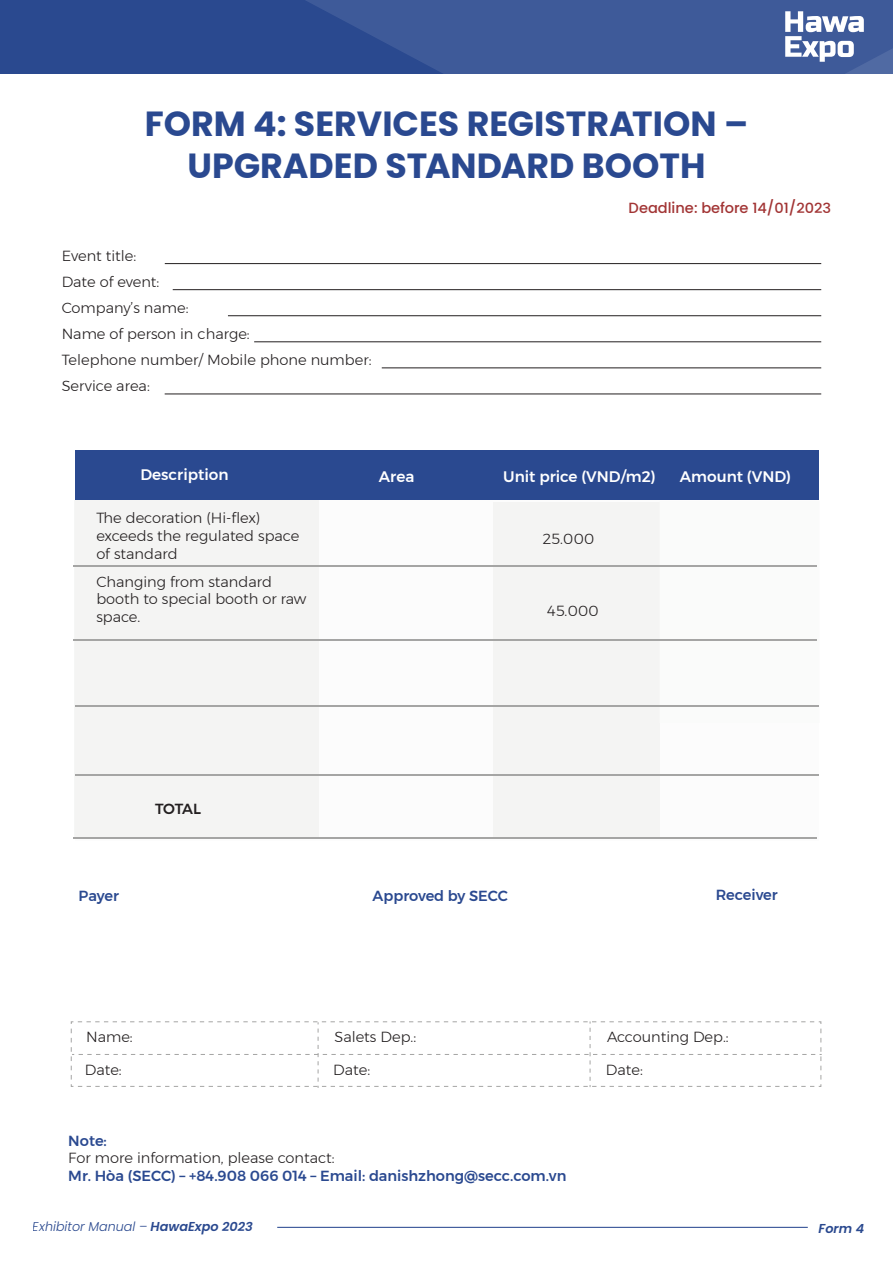
<style>
.page{position:relative;width:893px;height:1263px;background:#fff}
.page>*{position:absolute;margin:0;border:0;box-sizing:border-box;transform-origin:0 0}
.t1{font:34.8px/41.4px "SVN Poppins Bold";color:#2a4990;text-align:center}
.t2{font:500 15.3px "Montserrat";color:#fff}
.t3{font:300 14.55px/26.1px "Montserrat";color:#231f20}
.t4{font:500 14.55px "Montserrat";color:#2a4990}
.t5{font:14.55px "SVN Poppins Medium";color:#a23535}
.t6{font:500 14.55px "Montserrat";letter-spacing:-.03em;color:#231f20}
.t7{font:italic 700 12.9px "SVN Poppins Semi";color:#2a498f}
.t8{font:italic 12.75px "SVN Poppins Light";color:#2a498f}
.s1{font-family:"SVN Poppins Semi";font-weight:700;font-size:12.9px}
</style>
<div class="page">
<hr style="left:277px;top:1227px;width:531px;height:1px;background:#2b4a91">
<div style="left:0;top:0;width:893px;height:73px;background:#2a498f"></div>
<svg style="left:213px;top:0;width:680px;height:74px;fill:#3e5a99"></svg>
<svg style="left:530px;top:11px;width:363px;height:63px;background:#4d66a0"></svg>
<hr style="left:165px;top:263px;width:656px;height:1px;background:#231f20">
<hr style="left:173px;top:289px;width:648px;height:1px;background:#231f20">
<hr style="left:228px;top:315px;width:593px;height:1px;background:#231f20">
<hr style="left:254px;top:341px;width:567px;height:1px;background:#231f20">
<hr style="left:382px;top:368px;width:439px;height:1px;background:#231f20">
<hr style="left:165px;top:394px;width:656px;height:1px;background:#231f20">
<svg style="left:71px;top:1021px;width:751px;height:67px"></svg>
<div style="left:75px;top:500px;width:744px;height:340px;background:#f9faf9"></div>
<div style="left:75px;top:450px;width:744px;height:50px;background:#2a4990"></div>
<div style="left:75px;top:500px;width:244px;height:338px;background:#f4f4f3"></div>
<div style="left:493px;top:502px;width:166px;height:336px;background:#f4f4f3"></div>
<div style="left:659px;top:502px;width:161px;height:221px;background:#f9faf9"></div>
<hr style="left:75px;top:705px;width:744px;height:1px;background:#a5a5a4">
<hr style="left:75px;top:774px;width:744px;height:2px;background:#a5a5a4">
<hr style="left:73px;top:838px;width:744px;height:1px;background:#a5a5a4">
<hr style="left:73px;top:640px;width:744px;height:1px;background:#a5a5a4">
<hr style="left:73px;top:565px;width:744px;height:2px;background:#a5a5a4">
<h1 class="t1" style="left:145px;top:101px;width:605px">FORM 4: SERVICES REGISTRATION –<br>UPGRADED STANDARD BOOTH</h1>
<p class="t5" style="left:629px;top:197px;width:204px">Deadline: before 14/01/2023</p>
<p class="t3" style="left:62px;top:242px;width:311px">Event title:<br>Date of event:<br>Company’s name:<br>Name of person in charge:<br>Telephone number/ Mobile phone number:<br>Service area:</p>
<p class="t2" style="left:140px;top:463px;width:90px">Description</p>
<p class="t3" style="left:96px;top:509px;width:204px;line-height:17.5px">The decoration (Hi-flex) exceeds the regulated space of standard</p>
<p class="t3" style="left:96px;top:573px;width:211px;line-height:17.5px">Changing from standard booth to special booth or raw space.</p>
<p class="t6" style="left:155px;top:797px;width:47px">TOTAL</p>
<p class="t2" style="left:379px;top:465px;width:37px">Area</p>
<p class="t2" style="left:503px;top:464px;width:154px">Unit price (VND/m2)</p>
<p class="t2" style="left:680px;top:464px;width:113px">Amount (VND)</p>
<p class="t3" style="left:543px;top:525px;width:53px">25.000</p>
<p class="t3" style="left:547px;top:598px;width:53px">45.000</p>
<p class="t4" style="left:79px;top:884px;width:42px">Payer</p>
<p class="t4" style="left:373px;top:884px;width:137px">Approved by SECC</p>
<p class="t4" style="left:716px;top:883px;width:64px">Receiver</p>
<p class="t3" style="left:86px;top:1024px;width:48px">Name:</p>
<p class="t3" style="left:85px;top:1057px;width:38px">Date:</p>
<p class="t3" style="left:334px;top:1024px;width:83px">Salets Dep.:</p>
<p class="t3" style="left:333px;top:1057px;width:38px">Date:</p>
<p class="t4" style="left:68px;top:1129px;width:40px">Note:</p>
<p class="t3" style="left:68px;top:1145px;width:268px">For more information, please contact:</p>
<p class="t4" style="left:68px;top:1164px;width:500px">Mr. Hòa (SECC) – +84.908 066 014 – Email: danishzhong@secc.com.vn</p>
<p class="t3" style="left:607px;top:1024px;width:123px">Accounting Dep.:</p>
<p class="t3" style="left:606px;top:1057px;width:38px">Date:</p>
<p class="t8" style="left:33px;top:1217px;width:222px">Exhibitor Manual – <span class="s1">HawaExpo 2023</span></p>
<p class="t7" style="left:819px;top:1218px;width:47px">Form 4</p>
</div>
